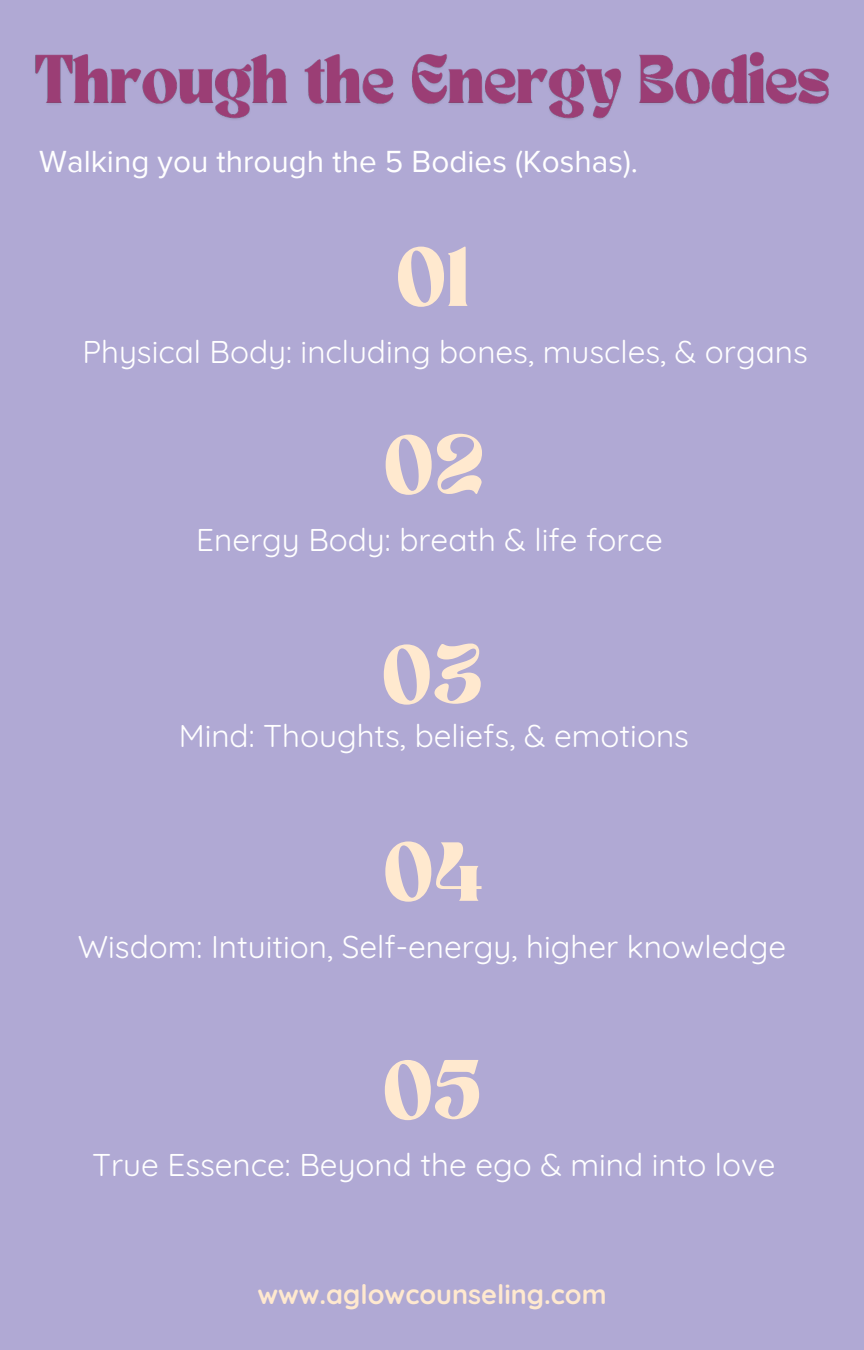
<style>
.page{position:relative;width:864px;height:1350px;background:#b0a9d4}
.page>*{position:absolute;margin:0;border:0;box-sizing:border-box;transform-origin:0 0}
.t1{font:58.5px "TANNIMBUS";color:#ffe9cf}
.t2{font:31.5px "Quicksand";color:#fff}
.t3{font:31.5px "Proxima Nova";color:#fff}
.t4{font:700 27px "Quicksand";color:#ffe9cf}
</style>
<div class="page">
<img style="left:35px;top:51px;width:794px;height:68px">
<p class="t3" style="left:39px;top:143px;width:600px">Walking you through the 5 Bodies (Koshas).</p>
<h2 class="t1" style="left:395px;top:244px;width:75px">01</h2>
<p class="t2" style="left:82px;top:331px;width:727px">Physical Body: including bones, muscles, &amp; organs</p>
<p class="t1" style="left:383px;top:432px;width:104px">02</p>
<h2 class="t2" style="left:196px;top:519px;width:468px">Energy Body: breath &amp; life force</h2>
<p class="t1" style="left:381px;top:642px;width:104px">03</p>
<p class="t2" style="left:179px;top:716px;width:512px">Mind: Thoughts, beliefs, &amp; emotions</p>
<h2 class="t1" style="left:382px;top:839px;width:101px">04</h2>
<h2 class="t2" style="left:78px;top:926px;width:710px">Wisdom: Intuition, Self-energy, higher knowledge</h2>
<h2 class="t1" style="left:382px;top:1057px;width:102px">05</h2>
<p class="t2" style="left:92px;top:1145px;width:685px">True Essence: Beyond the ego &amp; mind into love</p>
<h2 class="t4" style="left:257px;top:1277px;width:351px">www.aglowcounseling.com</h2>
</div>
